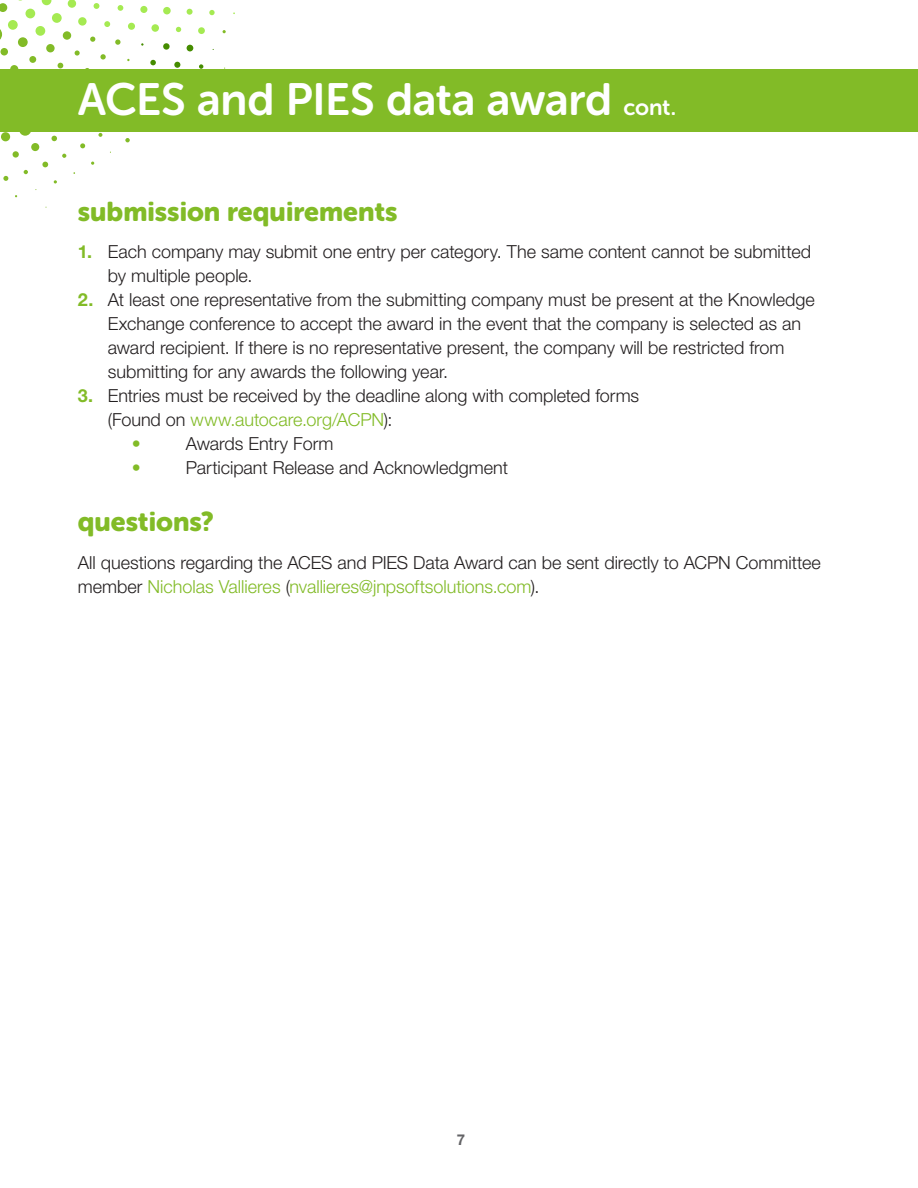
<style>
.page{position:relative;width:918px;height:1188px;background:#fff}
.page>*{position:absolute;margin:0;border:0;box-sizing:border-box;transform-origin:0 0}
.t1{font:45px "Museo Sans Rounded 700";letter-spacing:-.01em;color:#fff}
.body_copy{font:27px "Museo Sans Rounded 900";color:#82bb27}
.body_copy-2{font:300 18px/24px "Helvetica Neue LT Std";color:#231f20}
.body_copy-3{font:300 18px "Helvetica Neue LT Std";letter-spacing:-.005em;color:#82bb27}
.t2{font:700 15px "Helvetica Neue LT Std";color:#636366}
.s1{font-size:22.5px}
.s2{font-weight:700;color:#82bb27}
.s3{color:#231f20}
.s4{color:#82bb27}
</style>
<div class="page">
<div style="left:8px;top:20px;width:10px;height:10px;background:#a5ea52;border-radius:50%"></div>
<svg style="left:0;top:29px;width:2px;height:11px"></svg>
<svg style="left:52px;top:13px;width:10px;height:10px"></svg>
<div style="left:36px;top:26px;width:9px;height:10px;background:#a5ea52;border-radius:50%"></div>
<div style="left:18px;top:37px;width:10px;height:10px;background:#82bb27;border-radius:50%"></div>
<div style="left:0;top:48px;width:8px;height:8px;background:#82bb27;border-radius:50%"></div>
<svg style="left:94px;top:3px;width:5px;height:6px"></svg>
<div style="left:78px;top:17px;width:9px;height:9px;background:#a5ea52;border-radius:50%"></div>
<div style="left:63px;top:31px;width:8px;height:9px;background:#82bb27;border-radius:50%"></div>
<div style="left:46px;top:44px;width:9px;height:8px;background:#82bb27;border-radius:50%"></div>
<div style="left:29px;top:56px;width:7px;height:7px;background:#82bb27;border-radius:50%"></div>
<div style="left:10px;top:65px;width:8px;height:8px;background:#82bb27;border-radius:50%"></div>
<svg style="left:118px;top:5px;width:5px;height:6px"></svg>
<svg style="left:104px;top:21px;width:6px;height:6px"></svg>
<svg style="left:90px;top:37px;width:5px;height:5px"></svg>
<svg style="left:75px;top:50px;width:5px;height:6px"></svg>
<svg style="left:58px;top:63px;width:5px;height:5px"></svg>
<div style="left:140px;top:6px;width:7px;height:7px;background:#a5ea52;border-radius:50%"></div>
<div style="left:128px;top:23px;width:7px;height:7px;background:#a5ea52;border-radius:50%"></div>
<svg style="left:115px;top:39px;width:6px;height:6px"></svg>
<svg style="left:100px;top:54px;width:6px;height:6px"></svg>
<div style="left:163px;top:7px;width:8px;height:7px;background:#a5ea52;border-radius:50%"></div>
<div style="left:151px;top:24px;width:8px;height:8px;background:#a5ea52;border-radius:50%"></div>
<div style="left:19px;top:124px;width:12px;height:12px;background:#82bb27;border-radius:50%"></div>
<div style="left:1px;top:132px;width:9px;height:9px;background:#82bb27;border-radius:50%"></div>
<svg style="left:187px;top:9px;width:6px;height:6px"></svg>
<svg style="left:176px;top:27px;width:5px;height:5px"></svg>
<svg style="left:163px;top:43px;width:7px;height:7px"></svg>
<svg style="left:150px;top:60px;width:6px;height:5px"></svg>
<svg style="left:52px;top:136px;width:5px;height:5px"></svg>
<div style="left:31px;top:143px;width:8px;height:8px;background:#82bb27;border-radius:50%"></div>
<div style="left:13px;top:151px;width:6px;height:7px;background:#82bb27;border-radius:50%"></div>
<svg style="left:209px;top:10px;width:6px;height:5px"></svg>
<div style="left:198px;top:27px;width:7px;height:7px;background:#a5ea52;border-radius:50%"></div>
<svg style="left:187px;top:45px;width:6px;height:6px"></svg>
<svg style="left:174px;top:62px;width:6px;height:6px"></svg>
<svg style="left:98px;top:133px;width:4px;height:4px"></svg>
<svg style="left:80px;top:143px;width:5px;height:5px"></svg>
<svg style="left:62px;top:154px;width:4px;height:4px"></svg>
<svg style="left:42px;top:162px;width:6px;height:5px"></svg>
<svg style="left:24px;top:170px;width:4px;height:4px"></svg>
<svg style="left:3px;top:176px;width:5px;height:5px"></svg>
<svg style="left:199px;top:64px;width:4px;height:5px"></svg>
<svg style="left:125px;top:138px;width:5px;height:4px"></svg>
<svg style="left:54px;top:180px;width:3px;height:4px"></svg>
<svg style="left:0;top:0;width:82px;height:21px"></svg>
<div style="left:0;top:69px;width:918px;height:63px;background:#82bb27"></div>
<p class="t1" style="left:78px;top:75px;width:600px">ACES and PIES data award <span class="s1">cont.</span></p>
<p class="body_copy" style="left:78px;top:196px;width:321px">submission requirements</p>
<p class="body_copy-2" style="left:108px;top:239px;width:705px;text-indent:-30px"><span class="s2">1.</span> Each company may submit one entry per category. The same content cannot be submitted by multiple people.</p>
<p class="body_copy-2" style="left:108px;top:287px;width:708px;text-indent:-30px"><span class="s2">2.</span> At least one representative from the submitting company must be present at the Knowledge Exchange conference to accept the award in the event that the company is selected as an award recipient. If there is no representative present, the company will be restricted from submitting for any awards the following year.</p>
<p class="body_copy-2" style="left:78px;top:383px;width:563px"><span class="s2">3.</span> Entries must be received by the deadline along with completed forms</p>
<p class="body_copy-3" style="left:108px;top:409px;width:286px"><span class="s3">(Found on</span> www.autocare.org/ACPN<span class="s3">):</span></p>
<p class="body_copy-3" style="left:132px;top:433px;width:10px">•</p>
<p class="body_copy-2" style="left:186px;top:431px;width:149px">Awards Entry Form</p>
<p class="body_copy-3" style="left:132px;top:457px;width:10px">•</p>
<p class="body_copy-2" style="left:186px;top:455px;width:324px">Participant Release and Acknowledgment</p>
<p class="body_copy" style="left:78px;top:506px;width:138px">questions?</p>
<p class="body_copy-2" style="left:78px;top:550px;width:745px">All questions regarding the ACES and PIES Data Award can be sent directly to ACPN Committee member <span class="s4">Nicholas Vallieres</span> (<span class="s4">nvallieres@jnpsoftsolutions.com</span>).</p>
<p class="t2" style="left:457px;top:1130px;width:10px">7</p>
</div>
